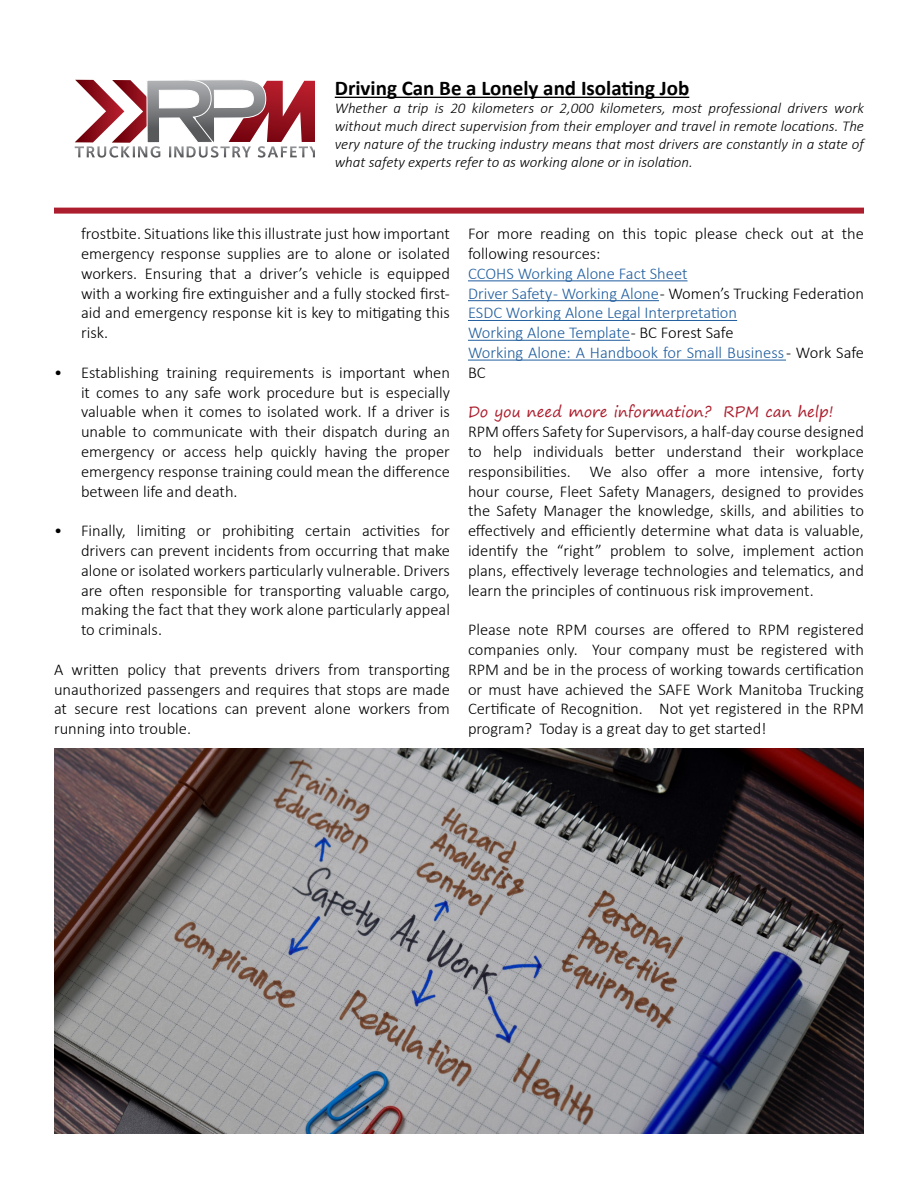
<style>
.page{position:relative;width:918px;height:1188px;background:#fff}
.page>*{position:absolute;margin:0;border:0;box-sizing:border-box;transform-origin:0 0}
.t1{font:700 21px "Calibri";color:#000}
.t2{font:300 16.5px/19.8px "Calibri";color:#000;text-align:justify}
.t3{font:300 16.5px/19.8px "Calibri";color:#215e9e}
.t4{font:italic 300 15px/18px "Calibri";color:#000;text-align:justify}
.t5{font:15px "Segoe Print";color:#ac1e2d}
.s1{color:#000}
</style>
<div class="page">
<svg style="left:75px;top:79px;width:240px;height:79px"></svg>
<div style="left:54px;top:208px;width:810px;height:6px;background:#ac1e2d"></div>
<hr style="left:468px;top:280px;width:220px;height:1px;background:#215e9e">
<hr style="left:468px;top:300px;width:191px;height:1px;background:#215e9e">
<hr style="left:468px;top:320px;width:269px;height:1px;background:#215e9e">
<hr style="left:468px;top:340px;width:162px;height:1px;background:#215e9e">
<hr style="left:468px;top:360px;width:318px;height:1px;background:#215e9e">
<hr style="left:335px;top:97px;width:354px;height:1px;background:#000">
<img style="left:54px;top:749px;width:810px;height:385px">
<p class="t1" style="left:335px;top:73px;width:356px">Driving Can Be a Lonely and Isolating Job</p>
<p class="t4" style="left:335px;top:99px;width:531px">Whether a trip is 20 kilometers or 2,000 kilometers, most professional drivers work without much direct supervision from their employer and travel in remote locations. The very nature of the trucking industry means that most drivers are constantly in a state of what safety experts refer to as working alone or in isolation.</p>
<p class="t2" style="left:81px;top:224px;width:371px">frostbite. Situations like this illustrate just how important emergency response supplies are to alone or isolated workers. Ensuring that a driver’s vehicle is equipped with a working fire extinguisher and a fully stocked first&shy;aid and emergency response kit is key to mitigating this risk.</p>
<p class="t2" style="left:81px;top:362px;width:371px;text-indent:-27px">• Establishing training requirements is important when it comes to any safe work procedure but is especially valuable when it comes to isolated work. If a driver is unable to communicate with their dispatch during an emergency or access help quickly having the proper emergency response training could mean the difference between life and death.</p>
<p class="t2" style="left:81px;top:521px;width:371px;text-indent:-27px">• Finally, limiting or prohibiting certain activities for drivers can prevent incidents from occurring that make alone or isolated workers particularly vulnerable. Drivers are often responsible for transporting valuable cargo, making the fact that they work alone particularly appeal to criminals.</p>
<p class="t2" style="left:54px;top:659px;width:398px">A written policy that prevents drivers from transporting unauthorized passengers and requires that stops are made at secure rest locations can prevent alone workers from running into trouble.</p>
<p class="t2" style="left:468px;top:224px;width:398px">For more reading on this topic please check out at the following resources:</p>
<p class="t3" style="left:468px;top:263px;width:398px">CCOHS Working Alone Fact Sheet<br>Driver Safety - Working Alone <span class="s1">- Women’s Trucking Federation </span>ESDC Working Alone Legal Interpretation<br>Working Alone Template <span class="s1">- BC Forest Safe<br></span>Working Alone: A Handbook for Small Business <span class="s1">- Work Safe BC</span></p>
<p class="t5" style="left:468px;top:399px;width:367px">Do you need more information? RPM can help!</p>
<p class="t2" style="left:468px;top:422px;width:398px">RPM offers Safety for Supervisors, a half-day course designed to help individuals better understand their workplace responsibilities. We also offer a more intensive, forty hour course, Fleet Safety Managers, designed to provides the Safety Manager the knowledge, skills, and abilities to effectively and efficiently determine what data is valuable, identify the “right” problem to solve, implement action plans, effectively leverage technologies and telematics, and learn the principles of continuous risk improvement.</p>
<p class="t2" style="left:468px;top:620px;width:398px">Please note RPM courses are offered to RPM registered companies only. Your company must be registered with RPM and be in the process of working towards certification or must have achieved the SAFE Work Manitoba Trucking Certificate of Recognition. Not yet registered in the RPM program? Today is a great day to get started!</p>
</div>
